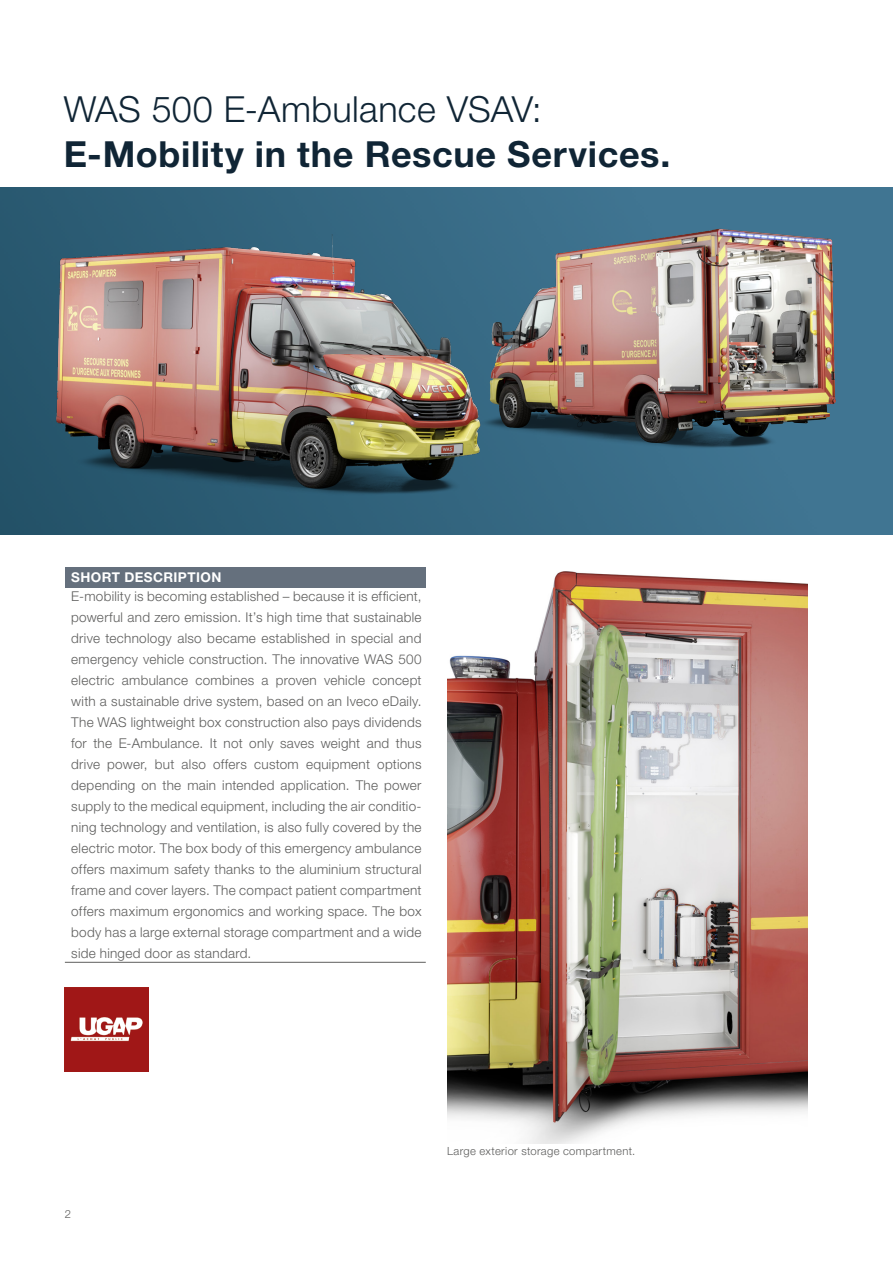
<style>
.page{position:relative;width:893px;height:1263px;background:#fff}
.page>*{position:absolute;margin:0;border:0;box-sizing:border-box;transform-origin:0 0}
.t1{font:700 36px "Helvetica Neue LT Pro";letter-spacing:.015em;color:#102535}
.t2{font:300 36px "Helvetica Neue LT Pro";letter-spacing:.01em;color:#102535}
.t3{font:300 13.5px/21px "Helvetica Neue LT Pro";letter-spacing:.02em;color:#5e5e5d;text-align:justify}
.t4{font:700 13.5px "Helvetica Neue LT Pro";letter-spacing:.03em;color:#fff}
.t5{font:300 11.25px "Helvetica Neue LT Pro";letter-spacing:.03em;color:#5e5e5d}
</style>
<div class="page">
<div style="left:65px;top:567px;width:361px;height:21px;background:#65707d"></div>
<hr style="left:65px;top:962px;width:361px;height:1px;background:#5e5e5d">
<img style="left:0;top:187px;width:893px;height:347px">
<img style="left:24px;top:234px;width:486px;height:299px">
<img style="left:447px;top:571px;width:361px;height:573px">
<img style="left:65px;top:987px;width:84px;height:84px">
<img style="left:438px;top:246px;width:377px;height:232px">
<img style="left:490px;top:229px;width:230px;height:214px">
<h1 class="t2" style="left:64px;top:87px;width:479px">WAS 500 E-Ambulance VSAV:</h1>
<h1 class="t1" style="left:64px;top:131px;width:608px">E-Mobility in the Rescue Services.</h1>
<p class="t4" style="left:71px;top:569px;width:152px">SHORT DESCRIPTION</p>
<p class="t3" style="left:71px;top:586px;width:352px">E-mobility is becoming established – because it is efficient, powerful and zero emission. It’s high time that sustainable drive technology also became established in special and emergency vehicle construction. The innovative WAS 500 electric ambulance combines a proven vehicle concept with a sustainable drive system, based on an Iveco eDaily.<br>The WAS lightweight box construction also pays dividends for the E-Ambulance. It not only saves weight and thus drive power, but also offers custom equipment options depending on the main intended application. The power supply to the medical equipment, including the air conditio&shy;ning technology and ventilation, is also fully covered by the electric motor. The box body of this emergency ambulance offers maximum safety thanks to the aluminium structural frame and cover layers. The compact patient compartment offers maximum ergonomics and working space. The box body has a large external storage compartment and a wide side hinged door as standard.</p>
<p class="t5" style="left:65px;top:1207px;width:8px">2</p>
<p class="t5" style="left:447px;top:1144px;width:190px">Large exterior storage compartment.</p>
</div>
